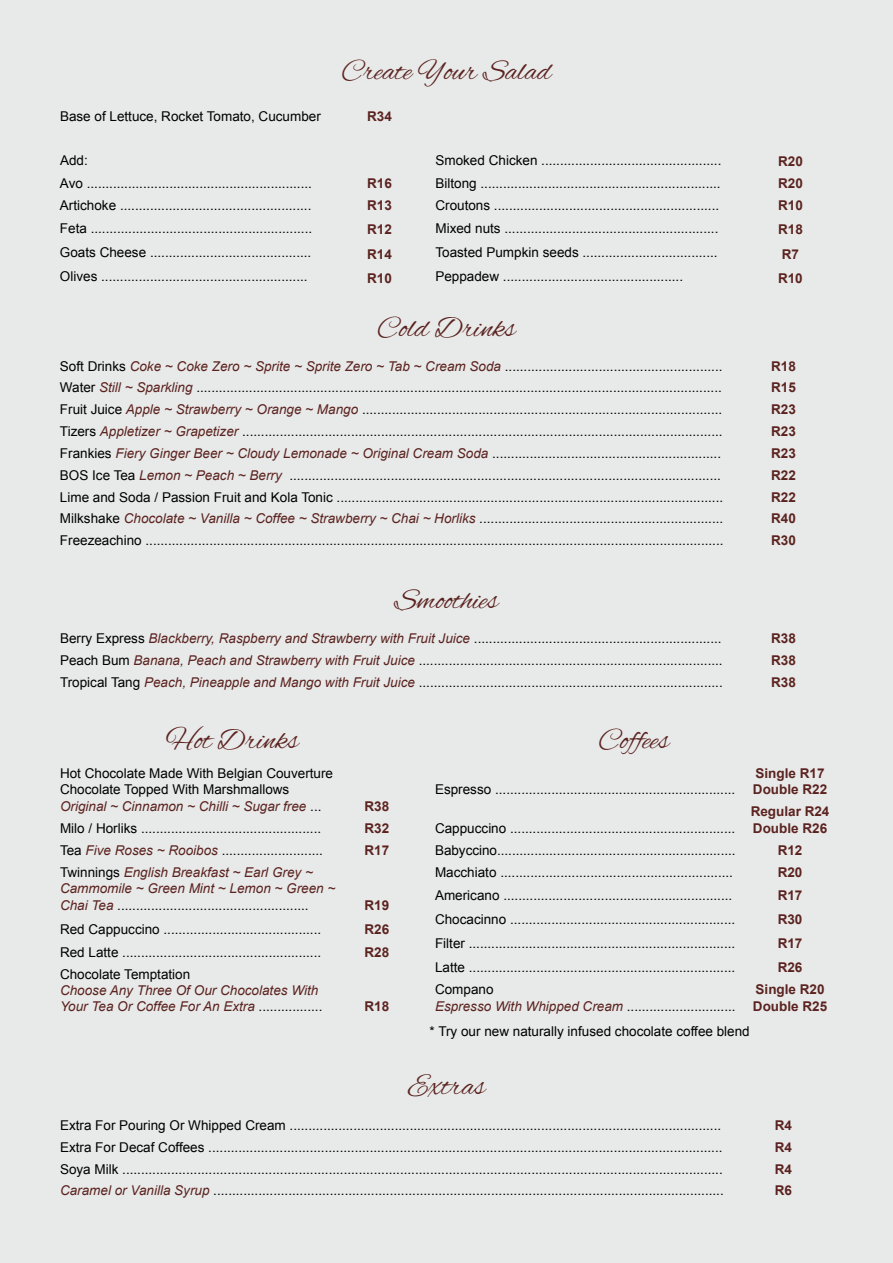
<style>
.page{position:relative;width:893px;height:1263px;background:#e8e9e9}
.page>*{position:absolute;margin:0;border:0;box-sizing:border-box;transform-origin:0 0}
.t1{font:30px "Alex Brush";color:#5b231f}
.t2{font:13.5px/16.2px "Arial";color:#000}
.t3{font:italic 13.5px/16.2px "Arial";color:#5b231f}
.t4{font:700 13.5px/16.2px "Arial";color:#5b231f}
.s1{font-style:italic;color:#5b231f}
.s2{font-style:normal;color:#000}
</style>
<div class="page">
<h1 class="t1" style="left:341px;top:54px;width:212px">Create Your Salad</h1>
<p class="t2" style="left:60px;top:108px;width:262px">Base of Lettuce, Rocket Tomato, Cucumber</p>
<p class="t4" style="left:367px;top:108px;width:26px">R34</p>
<p class="t2" style="left:60px;top:152px;width:29px">Add:</p>
<p class="t2" style="left:435px;top:152px;width:287px">Smoked Chicken ................................................</p>
<p class="t4" style="left:778px;top:153px;width:26px">R20</p>
<p class="t2" style="left:60px;top:175px;width:253px">Avo ............................................................</p>
<p class="t4" style="left:367px;top:176px;width:26px">R16</p>
<p class="t2" style="left:435px;top:175px;width:287px">Biltong ................................................................</p>
<p class="t4" style="left:778px;top:176px;width:26px">R20</p>
<p class="t2" style="left:60px;top:198px;width:253px">Artichoke ...................................................</p>
<p class="t4" style="left:367px;top:198px;width:26px">R13</p>
<p class="t2" style="left:435px;top:198px;width:285px">Croutons ............................................................</p>
<p class="t4" style="left:778px;top:198px;width:26px">R10</p>
<p class="t2" style="left:60px;top:221px;width:254px">Feta ...........................................................</p>
<p class="t4" style="left:367px;top:222px;width:26px">R12</p>
<p class="t2" style="left:435px;top:221px;width:284px">Mixed nuts .........................................................</p>
<p class="t4" style="left:778px;top:222px;width:26px">R18</p>
<p class="t2" style="left:60px;top:245px;width:253px">Goats Cheese ...........................................</p>
<p class="t4" style="left:367px;top:246px;width:26px">R14</p>
<p class="t2" style="left:435px;top:245px;width:284px">Toasted Pumpkin seeds ....................................</p>
<p class="t4" style="left:782px;top:246px;width:19px">R7</p>
<p class="t2" style="left:60px;top:269px;width:249px">Olives .......................................................</p>
<p class="t4" style="left:367px;top:270px;width:26px">R10</p>
<p class="t2" style="left:435px;top:269px;width:249px">Peppadew ................................................</p>
<p class="t4" style="left:778px;top:270px;width:26px">R10</p>
<h1 class="t1" style="left:377px;top:311px;width:140px">Cold Drinks</h1>
<p class="t2" style="left:60px;top:358px;width:664px">Soft Drinks <span class="s1">Coke ~ Coke Zero ~ Sprite ~ Sprite Zero ~ Tab ~ Cream Soda</span> ..........................................................</p>
<p class="t4" style="left:771px;top:358px;width:26px">R18</p>
<p class="t2" style="left:60px;top:380px;width:663px">Water <span class="s1">Still ~ Sparkling</span> ............................................................................................................................................</p>
<p class="t4" style="left:771px;top:380px;width:26px">R15</p>
<p class="t2" style="left:60px;top:402px;width:664px">Fruit Juice <span class="s1">Apple ~ Strawberry ~ Orange ~ Mango</span> ................................................................................................</p>
<p class="t4" style="left:771px;top:402px;width:26px">R23</p>
<p class="t2" style="left:60px;top:423px;width:664px">Tizers <span class="s1">Appletizer ~ Grapetizer</span> ................................................................................................................................</p>
<p class="t4" style="left:771px;top:424px;width:26px">R23</p>
<p class="t2" style="left:60px;top:445px;width:663px">Frankies <span class="s1">Fiery Ginger Beer ~ Cloudy Lemonade ~ Original Cream Soda</span> .............................................................</p>
<p class="t4" style="left:771px;top:446px;width:26px">R23</p>
<p class="t2" style="left:60px;top:467px;width:662px">BOS Ice Tea <span class="s1">Lemon ~ Peach ~ Berry</span> ...................................................................................................................</p>
<p class="t4" style="left:771px;top:467px;width:26px">R22</p>
<p class="t2" style="left:60px;top:489px;width:665px">Lime and Soda / Passion Fruit and Kola Tonic .......................................................................................................</p>
<p class="t4" style="left:771px;top:489px;width:26px">R22</p>
<p class="t2" style="left:60px;top:511px;width:665px">Milkshake <span class="s1">Chocolate ~ Vanilla ~ Coffee ~ Strawberry ~ Chai ~ Horliks</span> .................................................................</p>
<p class="t4" style="left:771px;top:511px;width:26px">R40</p>
<p class="t2" style="left:60px;top:533px;width:665px">Freezeachino ..........................................................................................................................................................</p>
<p class="t4" style="left:771px;top:533px;width:26px">R30</p>
<h1 class="t1" style="left:395px;top:583px;width:105px">Smoothies</h1>
<p class="t2" style="left:60px;top:630px;width:663px">Berry Express <span class="s1">Blackberry, Raspberry and Strawberry with Fruit Juice</span> ..................................................................</p>
<p class="t4" style="left:771px;top:631px;width:26px">R38</p>
<p class="t2" style="left:60px;top:652px;width:664px">Peach Bum <span class="s1">Banana, Peach and Strawberry with Fruit Juice</span> .................................................................................</p>
<p class="t4" style="left:771px;top:652px;width:26px">R38</p>
<p class="t2" style="left:60px;top:674px;width:664px">Tropical Tang <span class="s1">Peach, Pineapple and Mango with Fruit Juice</span> .................................................................................</p>
<p class="t4" style="left:771px;top:674px;width:26px">R38</p>
<h1 class="t1" style="left:166px;top:724px;width:134px">Hot Drinks</h1>
<h1 class="t1" style="left:598px;top:724px;width:72px">Coffees</h1>
<p class="t2" style="left:60px;top:765px;width:275px">Hot Chocolate Made With Belgian Couverture<br>Chocolate Topped With Marshmallows<br><span class="s1">Original ~ Cinnamon ~ Chilli ~ Sugar free</span> ...</p>
<p class="t4" style="left:753px;top:766px;width:76px">Single R17<br>Double R22</p>
<p class="t2" style="left:435px;top:782px;width:302px">Espresso ................................................................</p>
<p class="t4" style="left:364px;top:798px;width:26px">R38</p>
<p class="t4" style="left:751px;top:804px;width:80px">Regular R24<br>Double R26</p>
<p class="t2" style="left:60px;top:820px;width:263px">Milo / Horliks ................................................</p>
<p class="t4" style="left:364px;top:820px;width:26px">R32</p>
<p class="t2" style="left:60px;top:843px;width:265px">Tea <span class="s1">Five Roses ~ Rooibos</span> ...........................</p>
<p class="t4" style="left:364px;top:843px;width:26px">R17</p>
<p class="t3" style="left:60px;top:865px;width:277px"><span class="s2">Twinnings</span> English Breakfast ~ Earl Grey ~<br>Cammomile ~ Green Mint ~ Lemon ~ Green ~<br>Chai Tea <span class="s2">...................................................</span></p>
<p class="t2" style="left:435px;top:820px;width:302px">Cappuccino ............................................................</p>
<p class="t2" style="left:435px;top:842px;width:302px">Babyccino................................................................</p>
<p class="t4" style="left:778px;top:842px;width:26px">R12</p>
<p class="t2" style="left:435px;top:864px;width:299px">Macchiato ..............................................................</p>
<p class="t4" style="left:778px;top:865px;width:26px">R20</p>
<p class="t2" style="left:435px;top:887px;width:299px">Americano .............................................................</p>
<p class="t4" style="left:778px;top:888px;width:26px">R17</p>
<p class="t2" style="left:435px;top:911px;width:302px">Chocacinno ............................................................</p>
<p class="t4" style="left:778px;top:912px;width:26px">R30</p>
<p class="t2" style="left:435px;top:935px;width:302px">Filter .......................................................................</p>
<p class="t4" style="left:778px;top:935px;width:26px">R17</p>
<p class="t2" style="left:435px;top:960px;width:302px">Latte .......................................................................</p>
<p class="t4" style="left:778px;top:960px;width:26px">R26</p>
<p class="t2" style="left:435px;top:981px;width:302px">Compano<br><span class="s1">Espresso With Whipped Cream</span> .............................</p>
<p class="t4" style="left:753px;top:982px;width:76px">Single R20<br>Double R25</p>
<p class="t2" style="left:430px;top:1023px;width:322px">* Try our new naturally infused chocolate coffee blend</p>
<p class="t4" style="left:364px;top:897px;width:26px">R19</p>
<p class="t2" style="left:60px;top:921px;width:263px">Red Cappuccino ..........................................</p>
<p class="t4" style="left:364px;top:921px;width:26px">R26</p>
<p class="t2" style="left:60px;top:944px;width:263px">Red Latte .....................................................</p>
<p class="t4" style="left:364px;top:944px;width:26px">R28</p>
<p class="t2" style="left:60px;top:966px;width:132px">Chocolate Temptation</p>
<p class="t3" style="left:60px;top:982px;width:264px">Choose Any Three Of Our Chocolates With<br>Your Tea Or Coffee For An Extra <span class="s2">.................</span></p>
<p class="t4" style="left:364px;top:998px;width:26px">R18</p>
<h1 class="t1" style="left:408px;top:1069px;width:79px">Extras</h1>
<p class="t2" style="left:60px;top:1117px;width:663px">Extra For Pouring Or Whipped Cream ...................................................................................................................</p>
<p class="t4" style="left:775px;top:1117px;width:19px">R4</p>
<p class="t2" style="left:60px;top:1139px;width:664px">Extra For Decaf Coffees .........................................................................................................................................</p>
<p class="t4" style="left:775px;top:1139px;width:19px">R4</p>
<p class="t2" style="left:60px;top:1161px;width:664px">Soya Milk ................................................................................................................................................................</p>
<p class="t4" style="left:775px;top:1161px;width:19px">R4</p>
<p class="t2" style="left:60px;top:1183px;width:665px"><span class="s1">Caramel or Vanilla Syrup</span> ........................................................................................................................................</p>
<p class="t4" style="left:775px;top:1183px;width:19px">R6</p>
</div>
